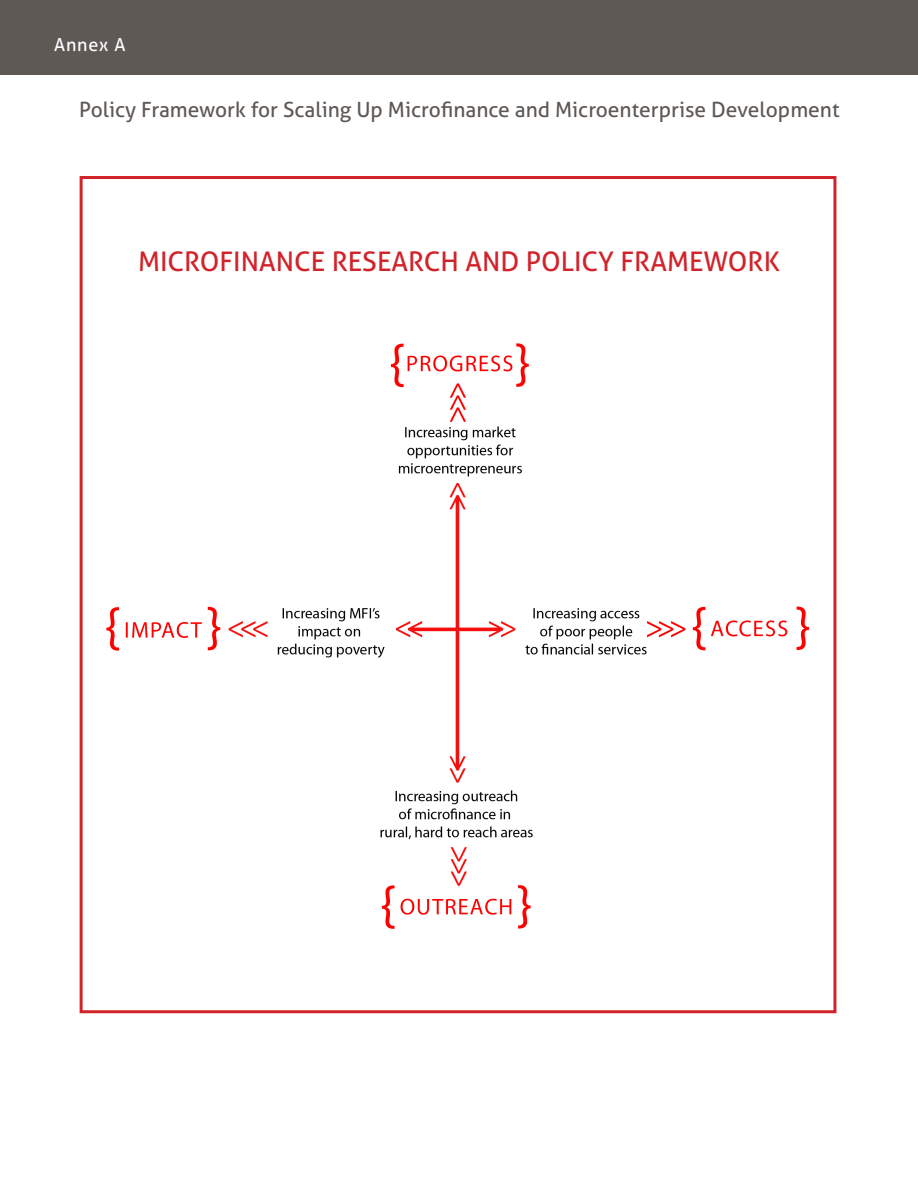
<style>
.page{position:relative;width:918px;height:1188px;background:#fff}
.page>*{position:absolute;margin:0;border:0;box-sizing:border-box;transform-origin:0 0}
.t1{font:27px "Aller";color:#d1232a}
.t2{font:21px "Aller";color:#5f5955}
.t3{font:18px "Aller";letter-spacing:.05em;color:#fff}
</style>
<div class="page">
<div style="left:80px;top:176px;width:756px;height:837px;border:3px solid #d1232a"></div>
<img style="left:106px;top:343px;width:704px;height:586px">
<div style="left:1px;top:0;width:917px;height:75px;background:#5f5955"></div>
<p class="t3" style="left:54px;top:34px;width:73px">Annex A</p>
<p class="t2" style="left:79px;top:97px;width:762px">Policy Framework for Scaling Up Microfinance and Microenterprise Development</p>
<p class="t1" style="left:138px;top:245px;width:643px">MICROFINANCE RESEARCH AND POLICY FRAMEWORK</p>
</div>
